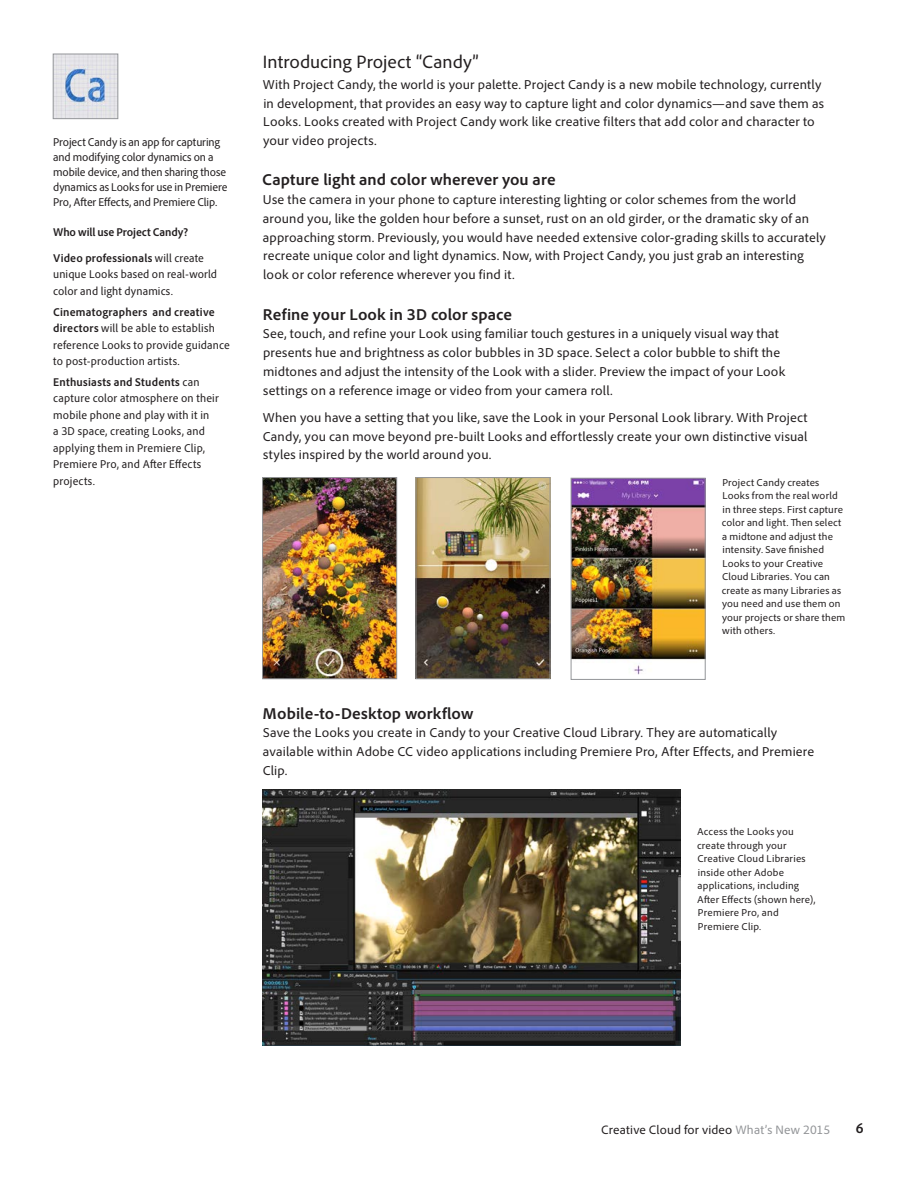
<style>
.page{position:relative;width:918px;height:1188px;background:#fff}
.page>*{position:absolute;margin:0;border:0;box-sizing:border-box;transform-origin:0 0}
.Text__Level_1_subhea{font:18.75px "Adobe Clean";color:#231f20}
.Text__Level_2_subhea{font:700 16.5px "Adobe Clean";letter-spacing:.005em;color:#231f20}
.t1{font:700 semi-condensed 15px "Adobe Clean";color:#231f20}
.Text__Body_first_aft{font:13.5px/18.8px "Adobe Clean";letter-spacing:.01em;color:#231f20}
.Text__Body{font:13.5px/18.8px "Adobe Clean";letter-spacing:.01em;color:#231f20;text-align:justify}
.t2{font:12.75px "Adobe Clean";letter-spacing:.015em;color:#231f20}
.Sidebar__Body_copy{font:semi-condensed 12px/16.5px "Adobe Clean";letter-spacing:.015em;color:#231f20}
.Sidebar__Header{font:semi-condensed 12px/15px "Adobe Clean";letter-spacing:-.01em;color:#231f20}
.Sidebar__Header-2{font:700 semi-condensed 12px "Adobe Clean";letter-spacing:-.005em;color:#231f20}
.t3{font:10.5px/13.5px "Adobe Clean";letter-spacing:.015em;color:#231f20}
.s1{font-weight:700}
.s2{color:#939598}
</style>
<div class="page">
<img style="left:55px;top:56px;width:61px;height:61px">
<div style="left:53px;top:54px;width:65px;height:65px;border:1px solid #939598"></div>
<img style="left:264px;top:479px;width:131px;height:198px">
<div style="left:262px;top:477px;width:135px;height:202px;border:1px solid #939598"></div>
<img style="left:418px;top:479px;width:130px;height:198px">
<div style="left:416px;top:477px;width:134px;height:202px;border:1px solid #939598"></div>
<img style="left:573px;top:480px;width:130px;height:195px">
<div style="left:571px;top:478px;width:134px;height:202px;border:1px solid #939598"></div>
<img style="left:262px;top:790px;width:418px;height:256px">
<p class="Sidebar__Header" style="left:53px;top:134px;width:176px">Project Candy is an app for capturing and modifying color dynamics on a mobile device, and then sharing those dynamics as Looks for use in Premiere Pro, After Effects, and Premiere Clip.</p>
<p class="Sidebar__Header-2" style="left:53px;top:225px;width:137px">Who will use Project Candy?</p>
<p class="Sidebar__Body_copy" style="left:53px;top:249px;width:165px"><span class="s1">Video professionals</span> will create unique Looks based on real-world color and light dynamics.</p>
<p class="Sidebar__Body_copy" style="left:53px;top:303px;width:178px"><span class="s1">Cinematographers and creative directors</span> will be able to establish reference Looks to provide guidance to post-production artists.</p>
<p class="Sidebar__Body_copy" style="left:53px;top:373px;width:167px"><span class="s1">Enthusiasts and Students</span> can capture color atmosphere on their mobile phone and play with it in<br>a 3D space, creating Looks, and applying them in Premiere Clip,<br>Premiere Pro, and After Effects projects.</p>
<p class="Text__Level_1_subhea" style="left:263px;top:51px;width:217px">Introducing Project “Candy”</p>
<p class="Text__Body_first_aft" style="left:263px;top:75px;width:563px">With Project Candy, the world is your palette. Project Candy is a new mobile technology, currently in development, that provides an easy way to capture light and color dynamics—and save them as Looks. Looks created with Project Candy work like creative filters that add color and character to your video projects.</p>
<p class="Text__Level_2_subhea" style="left:262px;top:170px;width:295px">Capture light and color wherever you are</p>
<p class="Text__Body_first_aft" style="left:263px;top:190px;width:564px">Use the camera in your phone to capture interesting lighting or color schemes from the world around you, like the golden hour before a sunset, rust on an old girder, or the dramatic sky of an approaching storm. Previously, you would have needed extensive color-grading skills to accurately recreate unique color and light dynamics. Now, with Project Candy, you just grab an interesting look or color reference wherever you find it.</p>
<p class="Text__Level_2_subhea" style="left:263px;top:304px;width:251px">Refine your Look in 3D color space</p>
<p class="Text__Body_first_aft" style="left:263px;top:324px;width:524px">See, touch, and refine your Look using familiar touch gestures in a uniquely visual way that presents hue and brightness as color bubbles in 3D space. Select a color bubble to shift the midtones and adjust the intensity of the Look with a slider. Preview the impact of your Look settings on a reference image or video from your camera roll.</p>
<p class="Text__Body" style="left:263px;top:408px;width:546px">When you have a setting that you like, save the Look in your Personal Look library. With Project Candy, you can move beyond pre-built Looks and effortlessly create your own distinctive visual styles inspired by the world around you.</p>
<p class="t3" style="left:722px;top:475px;width:125px">Project Candy creates<br>Looks from the real world in three steps. First capture color and light. Then select a midtone and adjust the intensity. Save finished<br>Looks to your Creative<br>Cloud Libraries. You can create as many Libraries as you need and use them on your projects or share them with others.</p>
<p class="Text__Level_2_subhea" style="left:263px;top:703px;width:212px">Mobile-to-Desktop workflow</p>
<p class="Text__Body_first_aft" style="left:263px;top:723px;width:553px">Save the Looks you create in Candy to your Creative Cloud Library. They are automatically available within Adobe CC video applications including Premiere Pro, After Effects, and Premiere<br>Clip.</p>
<p class="t3" style="left:697px;top:825px;width:120px">Access the Looks you create through your<br>Creative Cloud Libraries inside other Adobe applications, including<br>After Effects (shown here),<br>Premiere Pro, and<br>Premiere Clip.</p>
<p class="t2" style="left:601px;top:1122px;width:230px">Creative Cloud for video <span class="s2">What’s New 2015</span></p>
<p class="t1" style="left:856px;top:1119px;width:9px">6</p>
</div>
